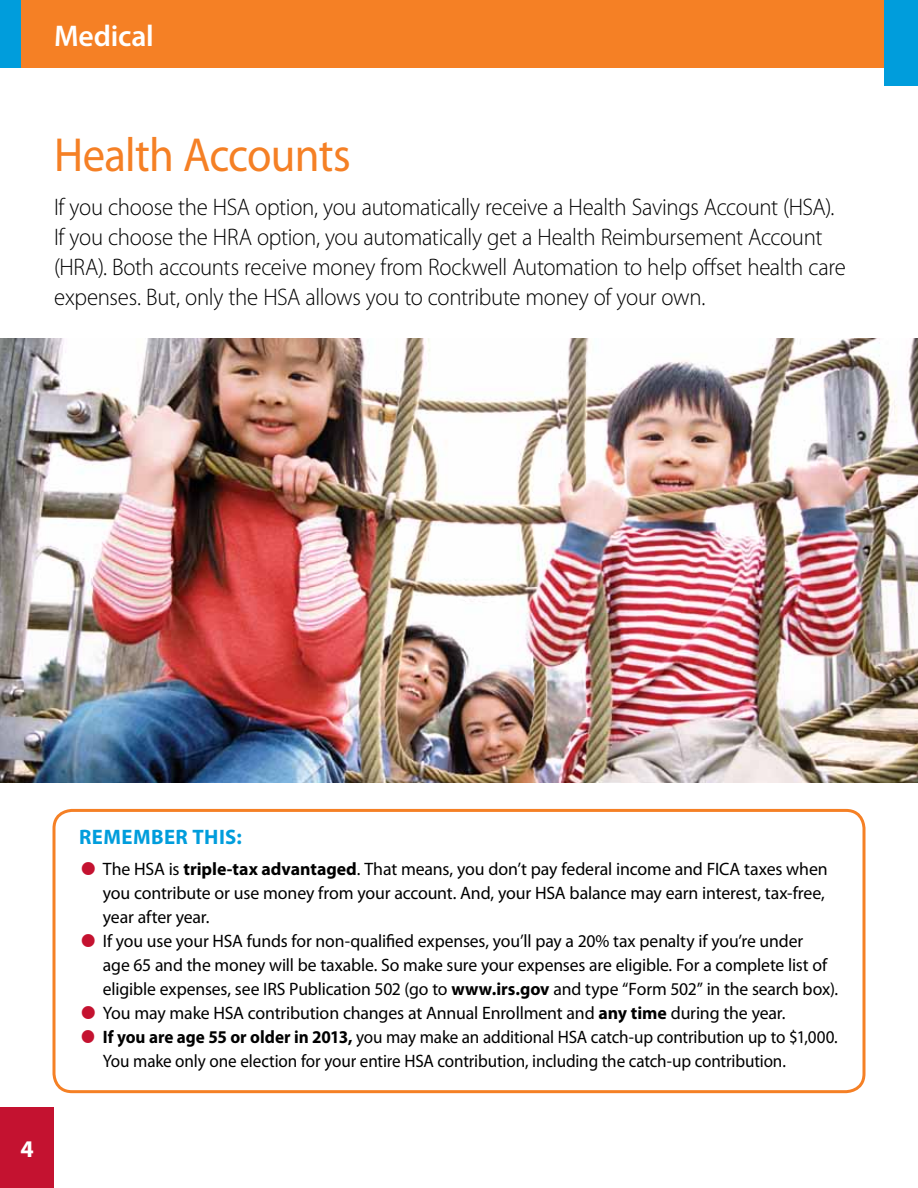
<style>
.page{position:relative;width:918px;height:1188px;background:#fff}
.page>*{position:absolute;margin:0;border:0;box-sizing:border-box;transform-origin:0 0}
.t1{font:48px "Myriad Pro";letter-spacing:-.015em;color:#f58025;scale:.93 1}
.t2{font:600 30px "Myriad Pro";letter-spacing:-.005em;color:#fff}
.t3{font:300 24px/30px "Myriad Pro";letter-spacing:-.015em;color:#000;scale:.95 1}
.t4{font:700 24px "Myriad Pro";color:#fff}
.t5{font:700 21px "Myriad Pro";color:#009ddc}
.t6{font:18px/24px "Myriad Pro";letter-spacing:-.01em;color:#000}
.s1{font-weight:700}
</style>
<div class="page">
<div style="left:0;top:0;width:918px;height:68px;background:#f58025"></div>
<div style="left:0;top:0;width:20px;height:68px;background:#009ddc"></div>
<div style="left:884px;top:0;width:34px;height:85px;background:#009ddc"></div>
<img style="left:0;top:338px;width:918px;height:445px">
<div style="left:52px;top:809px;width:814px;height:284px;border:3px solid #f58025;border-radius:18px"></div>
<div style="left:0;top:1107px;width:54px;height:81px;background:#c41230"></div>
<h2 class="t2" style="left:54px;top:20px;width:101px">Medical</h2>
<h1 class="t1" style="left:54px;top:129px;width:321px">Health Accounts</h1>
<p class="t3" style="left:54px;top:192px;width:835px">If you choose the HSA option, you automatically receive a Health Savings Account (HSA).<br>If you choose the HRA option, you automatically get a Health Reimbursement Account (HRA). Both accounts receive money from Rockwell Automation to help offset health care expenses. But, only the HSA allows you to contribute money of your own.</p>
<h3 class="t4" style="left:20px;top:1135px;width:15px">4</h3>
<p class="t5" style="left:79px;top:825px;width:28px">Remem</p>
<p class="t5" style="left:151px;top:825px;width:92px">ber th is:</p>
<p class="t6" style="left:103px;top:857px;width:737px">The HSA is <span class="s1">triple-tax advantaged</span>. That means, you don’t pay federal income and FICA taxes when you contribute or use money from your account. And, your HSA balance may earn interest, tax-free, year after year.<br>If you use your HSA funds for non-qualified expenses, you’ll pay a 20% tax penalty if you’re under<br>age 65 and the money will be taxable. So make sure your expenses are eligible. For a complete list of eligible expenses, see IRS Publication 502 (go to <span class="s1">www.irs.gov</span> and type “Form 502” in the search box).<br>You may make HSA contribution changes at Annual Enrollment and <span class="s1">any time</span> during the year.<br><span class="s1">If you are age 55 or older in 2013,</span> you may make an additional HSA catch-up contribution up to $1,000.<br>You make only one election for your entire HSA contribution, including the catch-up contribution.</p>
</div>
